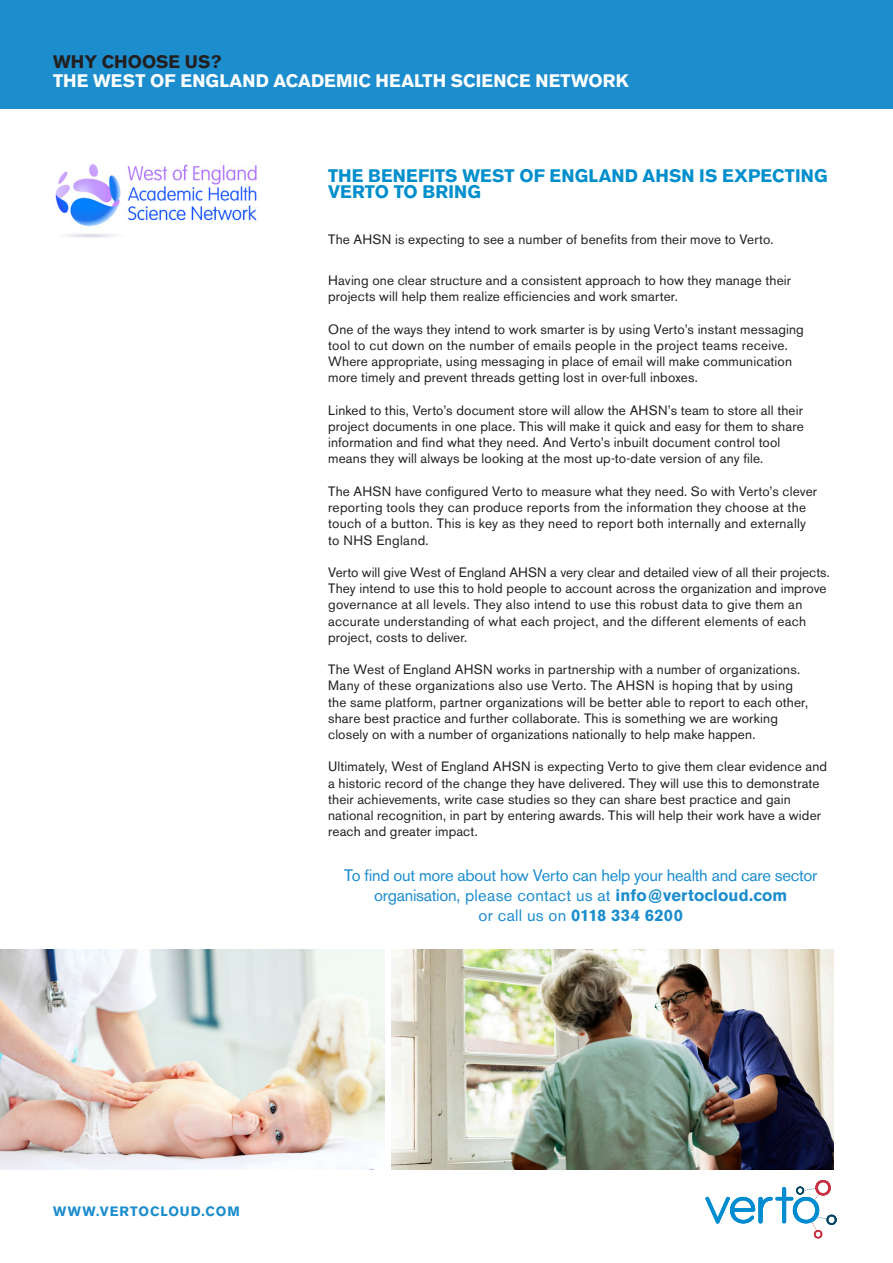
<style>
.page{position:relative;width:893px;height:1263px;background:#fff}
.page>*{position:absolute;margin:0;border:0;box-sizing:border-box;transform-origin:0 0}
.STORY_-_H2{font:700 18px/16.5px "Akzidenz Grotesk BE";letter-spacing:.005em;color:#008fcc}
.t1{font:700 18px "Akzidenz Grotesk BE";letter-spacing:.01em;color:#fff}
.t2{font:700 18px "Akzidenz Grotesk BE";color:#231f20}
.t3{font:16.5px/19.8px "Akzidenz Grotesk BE";letter-spacing:-.015em;color:#1c8dcd;text-align:center}
.t4{font:700 16.5px "Akzidenz Grotesk BE";letter-spacing:.02em;color:#1c8dcd}
.STORY_-_H2-2{font:13.5px/16.2px "Akzidenz Grotesk BE";letter-spacing:.015em;color:#231f20}
.Footnote{font:700 13.5px "Akzidenz Grotesk BE";letter-spacing:.07em;color:#1c8dcd}
.s1{font-weight:700}
.s2{font-weight:400}
</style>
<div class="page">
<div style="left:0;top:0;width:893px;height:108px;background:#1c8dcd"></div>
<img style="left:55px;top:164px;width:202px;height:74px">
<img style="left:0;top:950px;width:384px;height:220px">
<img style="left:391px;top:950px;width:442px;height:220px">
<svg style="left:705px;top:1180px;width:132px;height:58px"></svg>
<p class="t2" style="left:53px;top:51px;width:170px">WHY CHOOSE US?</p>
<p class="t1" style="left:53px;top:70px;width:577px">THE WEST OF ENGLAND ACADEMIC HEALTH SCIENCE NETWORK</p>
<p class="STORY_-_H2" style="left:328px;top:167px;width:501px">THE BENEFITS WEST OF ENGLAND AHSN IS EXPECTING<br>VERTO TO BRING</p>
<p class="STORY_-_H2-2" style="left:328px;top:232px;width:447px">The AHSN is expecting to see a number of benefits from their move to Verto.</p>
<p class="STORY_-_H2-2" style="left:328px;top:272px;width:464px">Having one clear structure and a consistent approach to how they manage their projects will help them realize efficiencies and work smarter.</p>
<p class="STORY_-_H2-2" style="left:328px;top:321px;width:477px">One of the ways they intend to work smarter is by using Verto’s instant messaging tool to cut down on the number of emails people in the project teams receive.<br>Where appropriate, using messaging in place of email will make communication more timely and prevent threads getting lost in over-full inboxes.</p>
<p class="STORY_-_H2-2" style="left:328px;top:402px;width:477px">Linked to this, Verto’s document store will allow the AHSN’s team to store all their project documents in one place. This will make it quick and easy for them to share information and find what they need. And Verto’s inbuilt document control tool means they will always be looking at the most up-to-date version of any file.</p>
<p class="STORY_-_H2-2" style="left:328px;top:483px;width:490px">The AHSN have configured Verto to measure what they need. So with Verto’s clever reporting tools they can produce reports from the information they choose at the touch of a button. This is key as they need to report both internally and externally to NHS England.</p>
<p class="STORY_-_H2-2" style="left:328px;top:564px;width:503px">Verto will give West of England AHSN a very clear and detailed view of all their projects.<br>They intend to use this to hold people to account across the organization and improve governance at all levels. They also intend to use this robust data to give them an accurate understanding of what each project, and the different elements of each project, costs to deliver.</p>
<p class="STORY_-_H2-2" style="left:328px;top:661px;width:474px">The West of England AHSN works in partnership with a number of organizations.<br>Many of these organizations also use Verto. The AHSN is hoping that by using</p>
<p class="STORY_-_H2-2" style="left:328px;top:694px;width:481px">the same platform, partner organizations will be better able to report to each other, share best practice and further collaborate. This is something we are working closely on with a number of organizations nationally to help make happen.</p>
<p class="STORY_-_H2-2" style="left:328px;top:758px;width:500px">Ultimately, West of England AHSN is expecting Verto to give them clear evidence and a historic record of the change they have delivered. They will use this to demonstrate their achievements, write case studies so they can share best practice and gain national recognition, in part by entering awards. This will help their work have a wider reach and greater impact.</p>
<p class="t3" style="left:344px;top:866px;width:475px">To find out more about how Verto can help your health and care sector organisation, please contact us at <span class="s1">info@vertocloud.com</span></p>
<p class="t4" style="left:479px;top:906px;width:206px"><span class="s2">or call us on</span> 0118 334 6200</p>
<p class="Footnote" style="left:53px;top:1203px;width:188px">WWW.VERTOCLOUD.COM</p>
</div>
